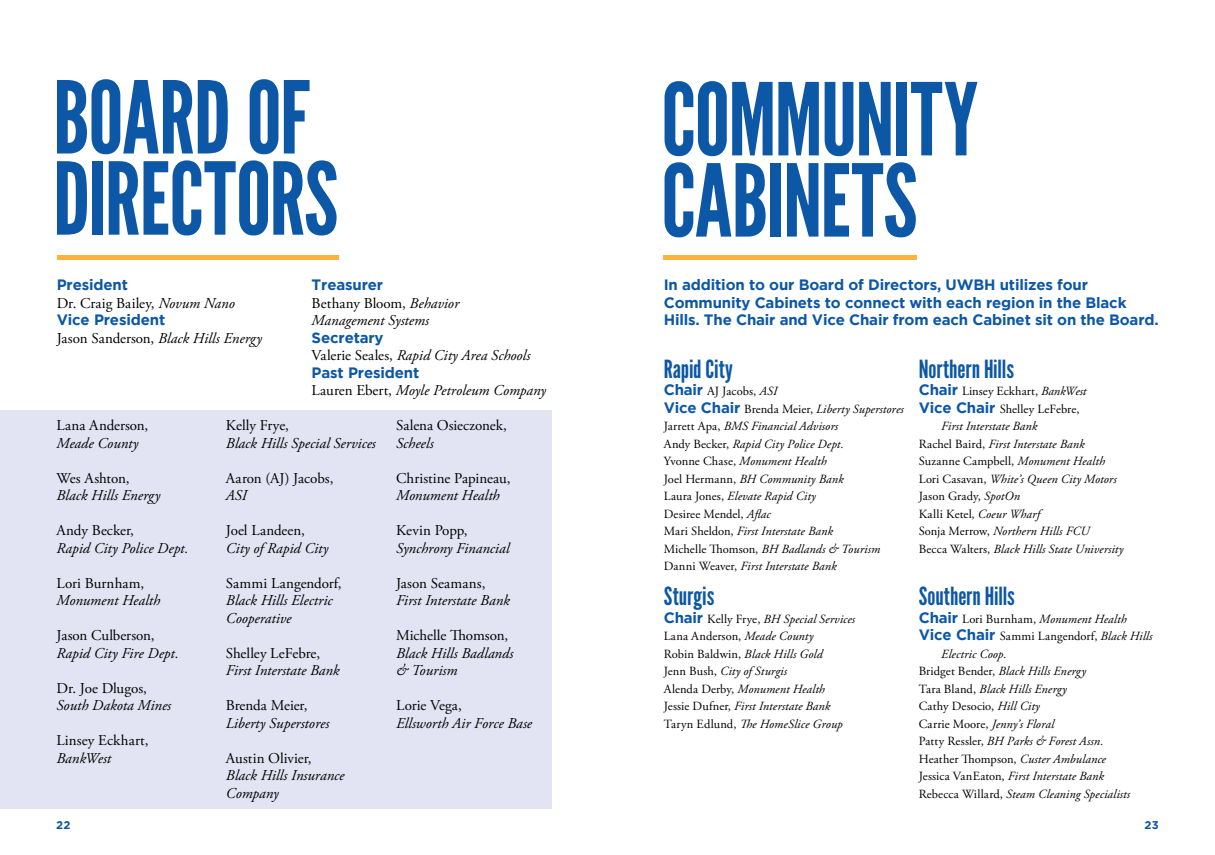
<style>
.page{position:relative;width:1215px;height:855px;background:#fff}
.page>*{position:absolute;margin:0;border:0;box-sizing:border-box;transform-origin:0 0}
.t1{font:100px/81.2px "League Gothic";letter-spacing:-.015em;color:#0c57a6}
.t2{font:25px "League Gothic";color:#0c57a6}
.t3{font:italic 15px/17.5px "Adobe Garamond Pro";color:#000}
.t4{font:15px "Adobe Garamond Pro";color:#000}
.t5{font:700 15px/17.5px "Gotham";letter-spacing:-.01em;color:#0c57a6}
.t6{font:italic 12.5px/17.5px "Adobe Garamond Pro";letter-spacing:.005em;color:#000}
.t7{font:12.5px "Adobe Garamond Pro";letter-spacing:.005em;color:#000}
.t8{font:700 11.25px "Gotham";color:#0c57a6}
.s1{font-style:italic}
.s2{font-style:normal}
.s3{font-family:"Gotham";font-weight:700;font-style:normal;font-size:15px;color:#0c57a6}
.s4{font-family:"Gotham";font-weight:700;font-size:15px;color:#0c57a6}
</style>
<div class="page">
<div style="left:0;top:410px;width:551px;height:399px;background:#e2e4f3"></div>
<div style="left:57px;top:255px;width:281px;height:5px;background:#fcb23d"></div>
<div style="left:664px;top:255px;width:253px;height:5px;background:#fcb23d"></div>
<h1 class="t1" style="left:53px;top:78px;width:287px">BOARD OF<br>DIRECTORS</h1>
<p class="t5" style="left:57px;top:276px;width:73px">President</p>
<p class="t4" style="left:57px;top:294px;width:180px">Dr. Craig Bailey, <span class="s1">Novum Nano</span></p>
<p class="t5" style="left:57px;top:311px;width:110px">Vice President</p>
<p class="t3" style="left:57px;top:329px;width:207px"><span class="s2">Jason Sanderson,</span> Black Hills Energy</p>
<p class="t5" style="left:312px;top:276px;width:73px">Treasurer</p>
<p class="t3" style="left:312px;top:294px;width:149px"><span class="s2">Bethany Bloom,</span> Behavior<br>Management Systems</p>
<p class="t5" style="left:312px;top:328px;width:73px">Secretary</p>
<p class="t3" style="left:312px;top:347px;width:220px"><span class="s2">Valerie Seales,</span> Rapid City Area Schools</p>
<p class="t5" style="left:312px;top:363px;width:109px">Past President</p>
<p class="t3" style="left:312px;top:382px;width:236px"><span class="s2">Lauren Ebert,</span> Moyle Petroleum Company</p>
<p class="t4" style="left:56px;top:416px;width:93px">Lana Anderson,</p>
<p class="t3" style="left:56px;top:434px;width:83px">Meade County</p>
<p class="t4" style="left:56px;top:469px;width:74px">Wes Ashton,</p>
<p class="t3" style="left:56px;top:487px;width:105px">Black Hills Energy</p>
<p class="t4" style="left:56px;top:521px;width:79px">Andy Becker,</p>
<p class="t3" style="left:56px;top:539px;width:134px">Rapid City Police Dept.</p>
<p class="t4" style="left:56px;top:574px;width:89px">Lori Burnham,</p>
<p class="t3" style="left:56px;top:592px;width:105px">Monument Health</p>
<p class="t4" style="left:56px;top:626px;width:100px">Jason Culberson,</p>
<p class="t3" style="left:56px;top:644px;width:124px">Rapid City Fire Dept.</p>
<p class="t4" style="left:56px;top:679px;width:92px">Dr. Joe Dlugos,</p>
<p class="t3" style="left:56px;top:697px;width:116px">South Dakota Mines</p>
<p class="t4" style="left:56px;top:731px;width:94px">Linsey Eckhart,</p>
<p class="t3" style="left:56px;top:749px;width:56px">BankWest</p>
<p class="t4" style="left:226px;top:416px;width:65px">Kelly Frye,</p>
<p class="t3" style="left:226px;top:434px;width:151px">Black Hills Special Services</p>
<p class="t4" style="left:226px;top:469px;width:109px">Aaron (AJ) Jacobs,</p>
<p class="t3" style="left:226px;top:487px;width:23px">ASI</p>
<p class="t4" style="left:226px;top:521px;width:80px">Joel Landeen,</p>
<p class="t3" style="left:226px;top:539px;width:104px">City of Rapid City</p>
<p class="t4" style="left:226px;top:574px;width:117px">Sammi Langendorf,</p>
<p class="t3" style="left:226px;top:592px;width:108px">Black Hills Electric<br>Cooperative</p>
<p class="t4" style="left:226px;top:644px;width:96px">Shelley LeFebre,</p>
<p class="t3" style="left:226px;top:662px;width:115px">First Interstate Bank</p>
<p class="t4" style="left:226px;top:696px;width:83px">Brenda Meier,</p>
<p class="t3" style="left:226px;top:714px;width:105px">Liberty Superstores</p>
<p class="t4" style="left:226px;top:749px;width:87px">Austin Olivier,</p>
<p class="t3" style="left:226px;top:767px;width:120px">Black Hills Insurance<br>Company</p>
<p class="t4" style="left:396px;top:416px;width:112px">Salena Osieczonek,</p>
<p class="t3" style="left:396px;top:434px;width:39px">Scheels</p>
<p class="t4" style="left:396px;top:469px;width:116px">Christine Papineau,</p>
<p class="t3" style="left:396px;top:487px;width:105px">Monument Health</p>
<p class="t4" style="left:396px;top:521px;width:73px">Kevin Popp,</p>
<p class="t3" style="left:396px;top:539px;width:115px">Synchrony Financial</p>
<p class="t4" style="left:396px;top:574px;width:91px">Jason Seamans,</p>
<p class="t3" style="left:396px;top:592px;width:115px">First Interstate Bank</p>
<p class="t4" style="left:396px;top:626px;width:114px">Michelle Thomson,</p>
<p class="t3" style="left:396px;top:644px;width:119px">Black Hills Badlands &amp; Tourism</p>
<p class="t4" style="left:396px;top:696px;width:67px">Lorie Vega,</p>
<p class="t3" style="left:396px;top:714px;width:138px">Ellsworth Air Force Base</p>
<h1 class="t1" style="left:661px;top:80px;width:318px">COMMUNITY<br>CABINETS</h1>
<p class="t5" style="left:664px;top:276px;width:496px">In addition to our Board of Directors, UWBH utilizes four<br>Community Cabinets to connect with each region in the Black<br>Hills. The Chair and Vice Chair from each Cabinet sit on the Board.</p>
<h2 class="t2" style="left:664px;top:354px;width:71px">Rapid City</h2>
<p class="t6" style="left:664px;top:383px;width:242px"><span class="s3">Chair</span> <span class="s2">AJ Jacobs,</span> ASI<br><span class="s3">Vice Chair</span> <span class="s2">Brenda Meier,</span> Liberty Superstores <span class="s2">Jarrett Apa,</span> BMS Financial Advisors<br><span class="s2">Andy Becker,</span> Rapid City Police Dept.<br><span class="s2">Yvonne Chase,</span> Monument Health<br><span class="s2">Joel Hermann,</span> BH Community Bank<br><span class="s2">Laura Jones,</span> Elevate Rapid City<br><span class="s2">Desiree Mendel,</span> Aflac<br><span class="s2">Mari Sheldon,</span> First Interstate Bank<br><span class="s2">Michelle Thomson,</span> BH Badlands &amp; Tourism <span class="s2">Danni Weaver,</span> First Interstate Bank</p>
<h2 class="t2" style="left:664px;top:581px;width:52px">Sturgis</h2>
<p class="t6" style="left:664px;top:610px;width:193px"><span class="s3">Chair</span> <span class="s2">Kelly Frye,</span> BH Special Services<br><span class="s2">Lana Anderson,</span> Meade County<br><span class="s2">Robin Baldwin,</span> Black Hills Gold<br><span class="s2">Jenn Bush,</span> City of Sturgis<br><span class="s2">Alenda Derby,</span> Monument Health<br><span class="s2">Jessie Dufner,</span> First Interstate Bank<br><span class="s2">Taryn Edlund,</span> The HomeSlice Group</p>
<h2 class="t2" style="left:919px;top:354px;width:97px">Northern Hills</h2>
<p class="t7" style="left:919px;top:384px;width:169px"><span class="s4">Chair</span> Linsey Eckhart, <span class="s1">BankWest</span></p>
<p class="t7" style="left:919px;top:401px;width:162px"><span class="s4">Vice Chair</span> Shelley LeFebre,</p>
<p class="t6" style="left:941px;top:418px;width:98px">First Interstate Bank</p>
<p class="t6" style="left:919px;top:435px;width:167px"><span class="s2">Rachel Baird,</span> First Interstate Bank</p>
<p class="t7" style="left:919px;top:454px;width:188px">Suzanne Campbell, <span class="s1">Monument Health</span></p>
<p class="t6" style="left:919px;top:470px;width:199px"><span class="s2">Lori Casavan,</span> White’s Queen City Motors</p>
<p class="t7" style="left:919px;top:489px;width:103px">Jason Grady, <span class="s1">SpotOn</span></p>
<p class="t7" style="left:919px;top:506px;width:123px">Kalli Ketel, <span class="s1">Coeur Wharf</span></p>
<p class="t6" style="left:919px;top:523px;width:172px"><span class="s2">Sonja Merrow,</span> Northern Hills FCU</p>
<p class="t6" style="left:919px;top:540px;width:206px"><span class="s2">Becca Walters,</span> Black Hills State University</p>
<h2 class="t2" style="left:919px;top:581px;width:98px">Southern Hills</h2>
<p class="t6" style="left:919px;top:610px;width:209px"><span class="s3">Chair</span> <span class="s2">Lori Burnham,</span> Monument Health</p>
<p class="t7" style="left:919px;top:629px;width:235px"><span class="s4">Vice Chair</span> Sammi Langendorf, <span class="s1">Black Hills</span></p>
<p class="t6" style="left:941px;top:645px;width:67px">Electric Coop.</p>
<p class="t6" style="left:919px;top:663px;width:169px"><span class="s2">Bridget Bender,</span> Black Hills Energy</p>
<p class="t6" style="left:919px;top:680px;width:150px"><span class="s2">Tara Bland,</span> Black Hills Energy</p>
<p class="t7" style="left:919px;top:699px;width:123px">Cathy Desocio, <span class="s1">Hill City</span></p>
<p class="t6" style="left:919px;top:715px;width:137px"><span class="s2">Carrie Moore,</span> Jenny’s Floral</p>
<p class="t6" style="left:919px;top:733px;width:186px"><span class="s2">Patty Ressler,</span> BH Parks &amp; Forest Assn.</p>
<p class="t7" style="left:919px;top:751px;width:189px">Heather Thompson, <span class="s1">Custer Ambulance</span></p>
<p class="t6" style="left:919px;top:768px;width:187px"><span class="s2">Jessica VanEaton,</span> First Interstate Bank</p>
<p class="t6" style="left:919px;top:785px;width:213px"><span class="s2">Rebecca Willard,</span> Steam Cleaning Specialists</p>
<p class="t8" style="left:56px;top:819px;width:16px">22</p>
<p class="t8" style="left:1145px;top:819px;width:16px">23</p>
</div>
